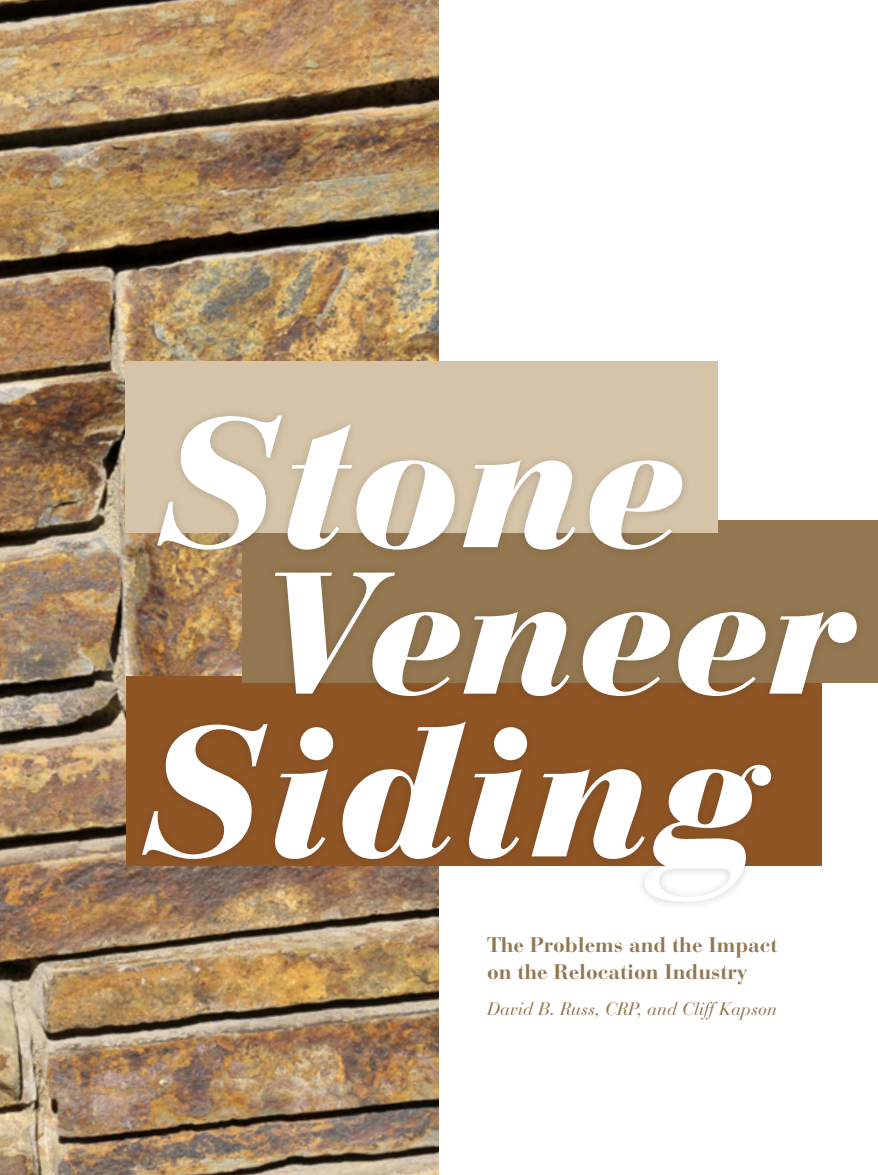
<style>
.page{position:relative;width:878px;height:1175px;background:#fff}
.page>*{position:absolute;margin:0;border:0;box-sizing:border-box;transform-origin:0 0}
.FEATURE___H1B_subSUB{font:italic 900 183.45px "Bauer Bodoni";color:#fff}
.FEATURE___H1B_subSUB-2{font:italic 900 182.4px "Bauer Bodoni";color:#fff}
.FEATURE___H1B_subSUB-3{font:italic 900 171.9px "Bauer Bodoni";color:#fff}
.t1{font:21px/27px "Bauer Bodoni Bold Os F";color:#937750}
.t2{font:italic 18px "Bauer Bodoni";color:#937750}
</style>
<div class="page">
<img style="left:0;top:0;width:439px;height:1174px">
<div style="left:126px;top:675px;width:695px;height:190px;background:#8f5525"></div>
<div style="left:242px;top:520px;width:636px;height:163px;background:#937750"></div>
<div style="left:126px;top:361px;width:592px;height:171px;background:#d5c4a8"></div>
<div style="left:149px;top:406px;width:542px;height:153px;background:#231f20;opacity:.2"></div>
<div style="left:266px;top:563px;width:599px;height:141px;background:#231f20;opacity:.2"></div>
<div style="left:134px;top:713px;width:645px;height:198px;background:#231f20;opacity:.2"></div>
<p class="FEATURE___H1B_subSUB-2" style="left:156px;top:373px;width:529px">Stone</p>
<p class="FEATURE___H1B_subSUB-3" style="left:254px;top:530px;width:600px">Veneer</p>
<p class="FEATURE___H1B_subSUB" style="left:141px;top:681px;width:624px">Siding</p>
<p class="t1" style="left:487px;top:931px;width:292px">The Problems and the Impact on the Relocation Industry</p>
<p class="t2" style="left:487px;top:998px;width:292px">David B. Russ, CRP, and Cliff Kapson</p>
</div>
